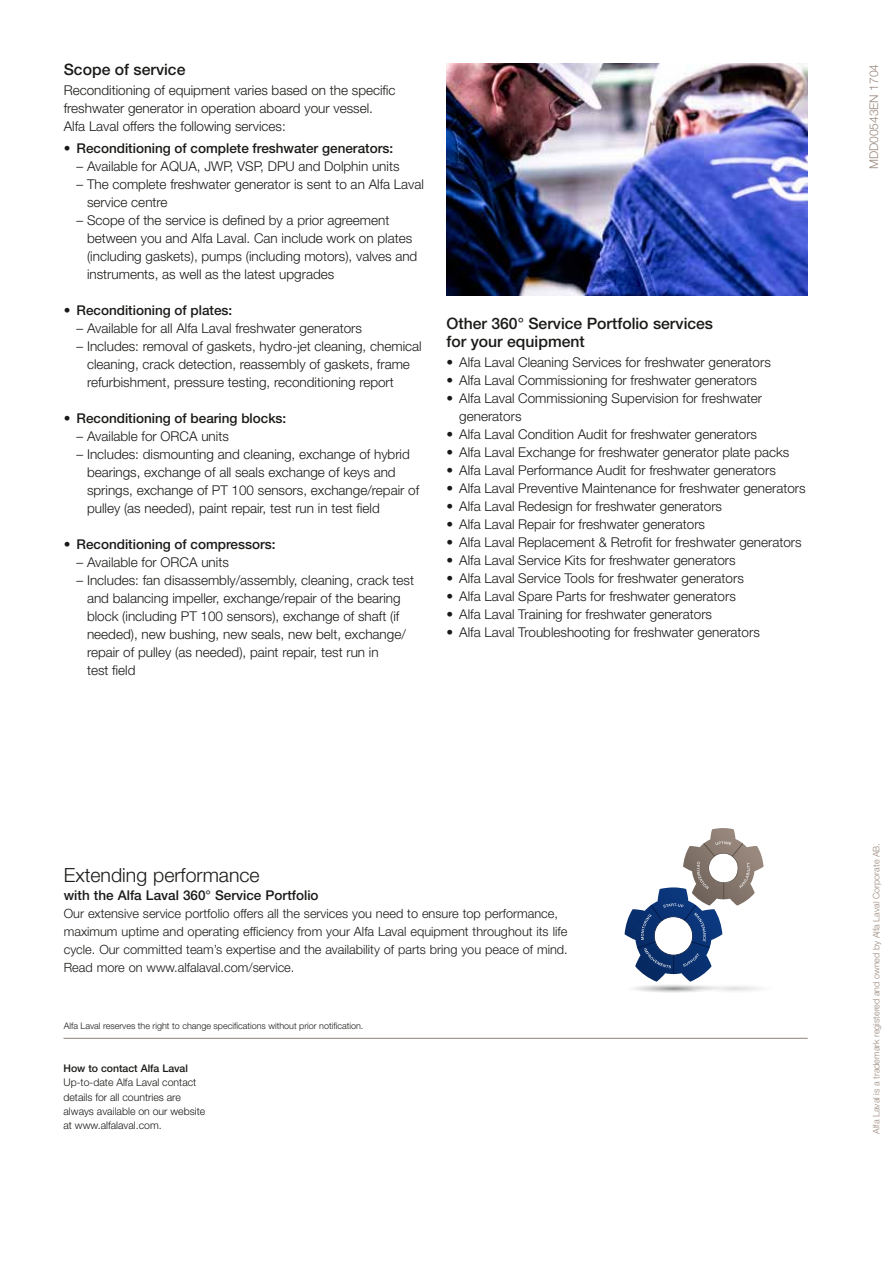
<style>
.page{position:relative;width:893px;height:1263px;background:#fff}
.page>*{position:absolute;margin:0;border:0;box-sizing:border-box;transform-origin:0 0}
.t1{font:300 19.5px "Helvetica Neue LT Std";color:#1a1a18}
.t2{font:500 15.75px/18px "Helvetica Neue LT Std";color:#1a1a18}
.t3{font:300 13.5px/18px "Helvetica Neue LT Std";color:#1a1a18}
.t4{font:500 13.5px "Helvetica Neue LT Std";color:#1a1a18}
.t5{font:300 12.75px/18px "Helvetica Neue LT Std";color:#1a1a18}
.t6{font:300 12px "Helvetica Neue LT Std";color:#99887d}
.t7{font:300 10.5px/14.2px "Helvetica Neue LT Std";color:#1a1a18}
.t8{font:500 10.5px "Helvetica Neue LT Std";color:#1a1a18}
.t9{font:300 9px "Helvetica Neue LT Std";color:#1a1a18}
.t10{font:300 9px "Helvetica Neue LT Std";color:#99887d}
.s1{font-weight:300}
</style>
<div class="page">
<hr style="left:64px;top:1038px;width:744px;height:1px;background:#99887d">
<img style="left:692px;top:984px;width:31px;height:8px">
<svg style="left:625px;top:828px;width:139px;height:154px"></svg>
<img style="left:446px;top:64px;width:362px;height:232px">
<p class="t2" style="left:64px;top:60px;width:123px">Scope of service</p>
<p class="t3" style="left:64px;top:81px;width:333px">Reconditioning of equipment varies based on the specific freshwater generator in operation aboard your vessel.<br>Alfa Laval offers the following services:</p>
<p class="t4" style="left:64px;top:141px;width:331px"><span class="s1">•</span> Reconditioning of complete freshwater generators:</p>
<p class="t3" style="left:77px;top:157px;width:324px">– Available for AQUA, JWP, VSP, DPU and Dolphin units</p>
<p class="t3" style="left:87px;top:175px;width:338px;text-indent:-11px">– The complete freshwater generator is sent to an Alfa Laval service centre</p>
<p class="t3" style="left:87px;top:211px;width:332px;text-indent:-11px">– Scope of the service is defined by a prior agreement between you and Alfa Laval. Can include work on plates (including gaskets), pumps (including motors), valves and instruments, as well as the latest upgrades</p>
<p class="t4" style="left:64px;top:303px;width:170px"><span class="s1">•</span> Reconditioning of plates:</p>
<p class="t3" style="left:77px;top:319px;width:287px">– Available for all Alfa Laval freshwater generators</p>
<p class="t3" style="left:87px;top:337px;width:336px;text-indent:-11px">– Includes: removal of gaskets, hydro-jet cleaning, chemical cleaning, crack detection, reassembly of gaskets, frame refurbishment, pressure testing, reconditioning report</p>
<p class="t4" style="left:64px;top:410px;width:224px"><span class="s1">•</span> Reconditioning of bearing blocks:</p>
<p class="t3" style="left:77px;top:427px;width:154px">– Available for ORCA units</p>
<p class="t3" style="left:87px;top:445px;width:334px;text-indent:-11px">– Includes: dismounting and cleaning, exchange of hybrid bearings, exchange of all seals exchange of keys and springs, exchange of PT 100 sensors, exchange/repair of pulley (as needed), paint repair, test run in test field</p>
<p class="t4" style="left:64px;top:536px;width:213px"><span class="s1">•</span> Reconditioning of compressors:</p>
<p class="t3" style="left:77px;top:553px;width:154px">– Available for ORCA units</p>
<p class="t3" style="left:87px;top:571px;width:329px;text-indent:-11px">– Includes: fan disassembly/assembly, cleaning, crack test and balancing impeller, exchange/repair of the bearing block (including PT 100 sensors), exchange of shaft (if needed), new bushing, new seals, new belt, exchange/ repair of pulley (as needed), paint repair, test run in<br>test field</p>
<p class="t2" style="left:446px;top:314px;width:268px">Other 360° Service Portfolio services for your equipment</p>
<p class="t3" style="left:446px;top:353px;width:326px">• Alfa Laval Cleaning Services for freshwater generators</p>
<p class="t3" style="left:446px;top:371px;width:312px">• Alfa Laval Commissioning for freshwater generators</p>
<p class="t3" style="left:459px;top:389px;width:304px;text-indent:-13px">• Alfa Laval Commissioning Supervision for freshwater generators</p>
<p class="t3" style="left:446px;top:425px;width:312px">• Alfa Laval Condition Audit for freshwater generators</p>
<p class="t3" style="left:446px;top:443px;width:344px">• Alfa Laval Exchange for freshwater generator plate packs</p>
<p class="t3" style="left:446px;top:461px;width:331px">• Alfa Laval Performance Audit for freshwater generators</p>
<p class="t3" style="left:446px;top:479px;width:361px">• Alfa Laval Preventive Maintenance for freshwater generators</p>
<p class="t3" style="left:446px;top:497px;width:277px">• Alfa Laval Redesign for freshwater generators</p>
<p class="t3" style="left:446px;top:515px;width:260px">• Alfa Laval Repair for freshwater generators</p>
<p class="t3" style="left:446px;top:533px;width:357px">• Alfa Laval Replacement &amp; Retrofit for freshwater generators</p>
<p class="t3" style="left:446px;top:551px;width:291px">• Alfa Laval Service Kits for freshwater generators</p>
<p class="t3" style="left:446px;top:569px;width:299px">• Alfa Laval Service Tools for freshwater generators</p>
<p class="t3" style="left:446px;top:587px;width:291px">• Alfa Laval Spare Parts for freshwater generators</p>
<p class="t3" style="left:446px;top:605px;width:267px">• Alfa Laval Training for freshwater generators</p>
<p class="t3" style="left:446px;top:623px;width:315px">• Alfa Laval Troubleshooting for freshwater generators</p>
<p class="t6" style="left:866px;top:169px;width:107px;rotate:-90deg">MDD00543EN 1704</p>
<h1 class="t1" style="left:64px;top:863px;width:197px">Extending performance</h1>
<p class="t4" style="left:64px;top:887px;width:256px">with the Alfa Laval 360° Service Portfolio</p>
<p class="t5" style="left:64px;top:904px;width:506px">Our extensive service portfolio offers all the services you need to ensure top performance, maximum uptime and operating efficiency from your Alfa Laval equipment throughout its life cycle. Our committed team’s expertise and the availability of parts bring you peace of mind.<br>Read more on www.alfalaval.com/service.</p>
<p class="t9" style="left:64px;top:1020px;width:301px">Alfa Laval reserves the right to change specifications without prior notification.</p>
<p class="t8" style="left:64px;top:1062px;width:126px">How to contact Alfa Laval</p>
<p class="t7" style="left:64px;top:1075px;width:143px">Up-to-date Alfa Laval contact details for all countries are always available on our website at www.alfalaval.com.</p>
<p class="t10" style="left:871px;top:1134px;width:292px;rotate:-90deg">Alfa Laval is a trademark registered and owned by Alfa Laval Corporate AB.</p>
</div>
